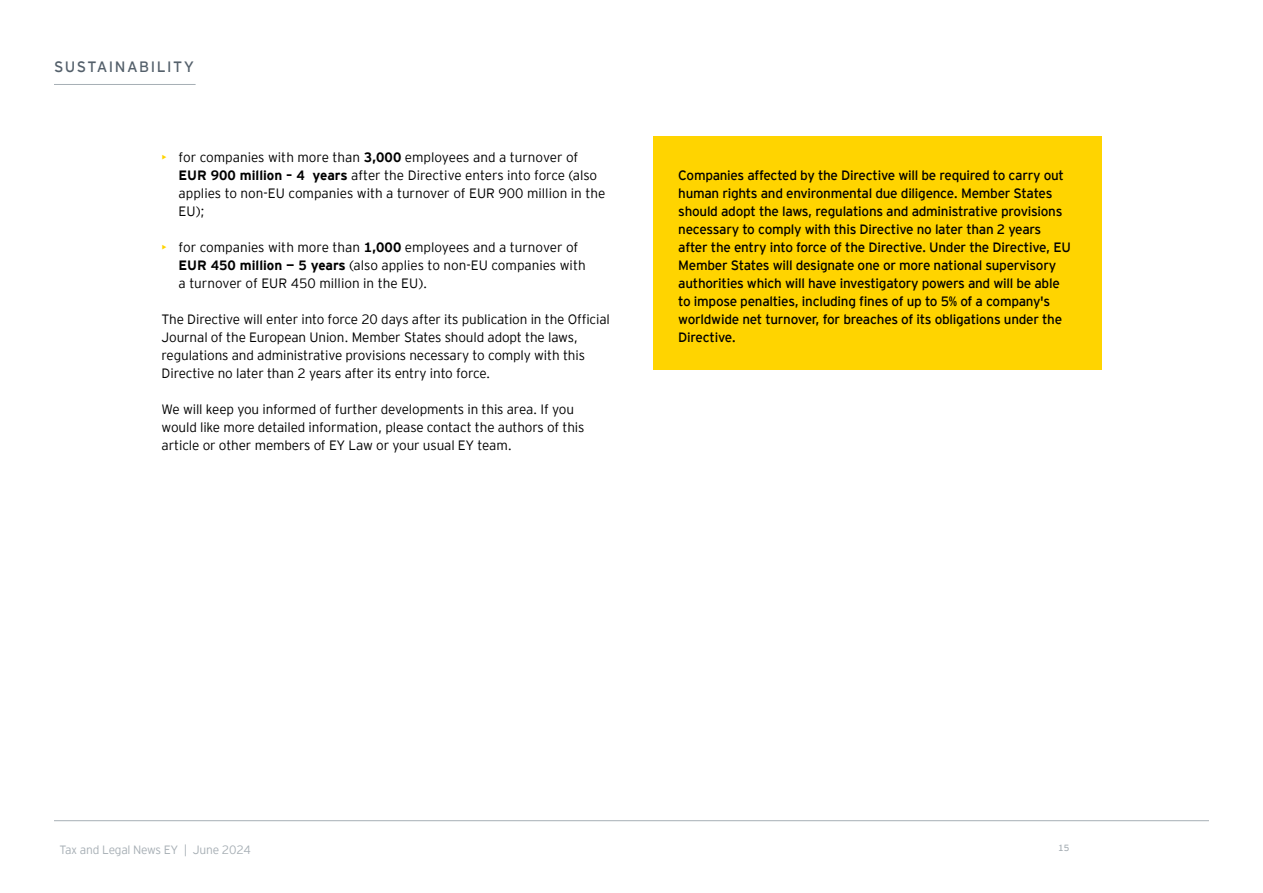
<style>
.page{position:relative;width:1263px;height:893px;background:#fff}
.page>*{position:absolute;margin:0;border:0;box-sizing:border-box;transform-origin:0 0}
.t1{font:15px "EY Interstate";letter-spacing:.1em;color:#54606b}
.t2{font:300 13.5px/18px "EY Interstate";letter-spacing:-.01em;color:#000}
.t3{font:13.5px/18px "EY Interstate";letter-spacing:-.02em;color:#000}
.t4{font:300 12px "EY Interstate";letter-spacing:-.02em;color:#a7afb5}
.t5{font:9px "EY Interstate";color:#a7afb5}
.s1{color:#ffd400}
.s2{font-weight:700}
</style>
<div class="page">
<hr style="left:54px;top:820px;width:1155px;height:1px;background:#a7afb5">
<div style="left:653px;top:136px;width:448px;height:234px;background:#ffd400"></div>
<hr style="left:54px;top:84px;width:142px;height:1px;background:#a7afb5">
<p class="t1" style="left:54px;top:56px;width:142px">SUSTAINABILITY</p>
<p class="t2" style="left:179px;top:147px;width:428px;text-indent:-17px"><span class="s1">•</span> for companies with more than <span class="s2">3,000</span> employees and a turnover of <span class="s2">EUR 900 million – 4 years</span> after the Directive enters into force (also applies to non-EU companies with a turnover of EUR 900 million in the EU);</p>
<p class="t2" style="left:179px;top:237px;width:409px;text-indent:-17px"><span class="s1">•</span> for companies with more than <span class="s2">1,000</span> employees and a turnover of<br><span class="s2">EUR 450 million — 5 years</span> (also applies to non-EU companies with a turnover of EUR 450 million in the EU).</p>
<p class="t2" style="left:162px;top:309px;width:450px">The Directive will enter into force 20 days after its publication in the Official Journal of the European Union. Member States should adopt the laws, regulations and administrative provisions necessary to comply with this Directive no later than 2 years after its entry into force.</p>
<p class="t2" style="left:162px;top:399px;width:424px">We will keep you informed of further developments in this area. If you would like more detailed information, please contact the authors of this article or other members of EY Law or your usual EY team.</p>
<p class="t3" style="left:678px;top:165px;width:394px">Companies affected by the Directive will be required to carry out human rights and environmental due diligence. Member States should adopt the laws, regulations and administrative provisions necessary to comply with this Directive no later than 2 years after the entry into force of the Directive. Under the Directive, EU Member States will designate one or more national supervisory authorities which will have investigatory powers and will be able to impose penalties, including fines of up to 5% of a company's worldwide net turnover, for breaches of its obligations under the Directive.</p>
<p class="t4" style="left:60px;top:841px;width:193px">Tax and Legal News EY | June 2024</p>
<p class="t5" style="left:1058px;top:842px;width:12px">15</p>
</div>
